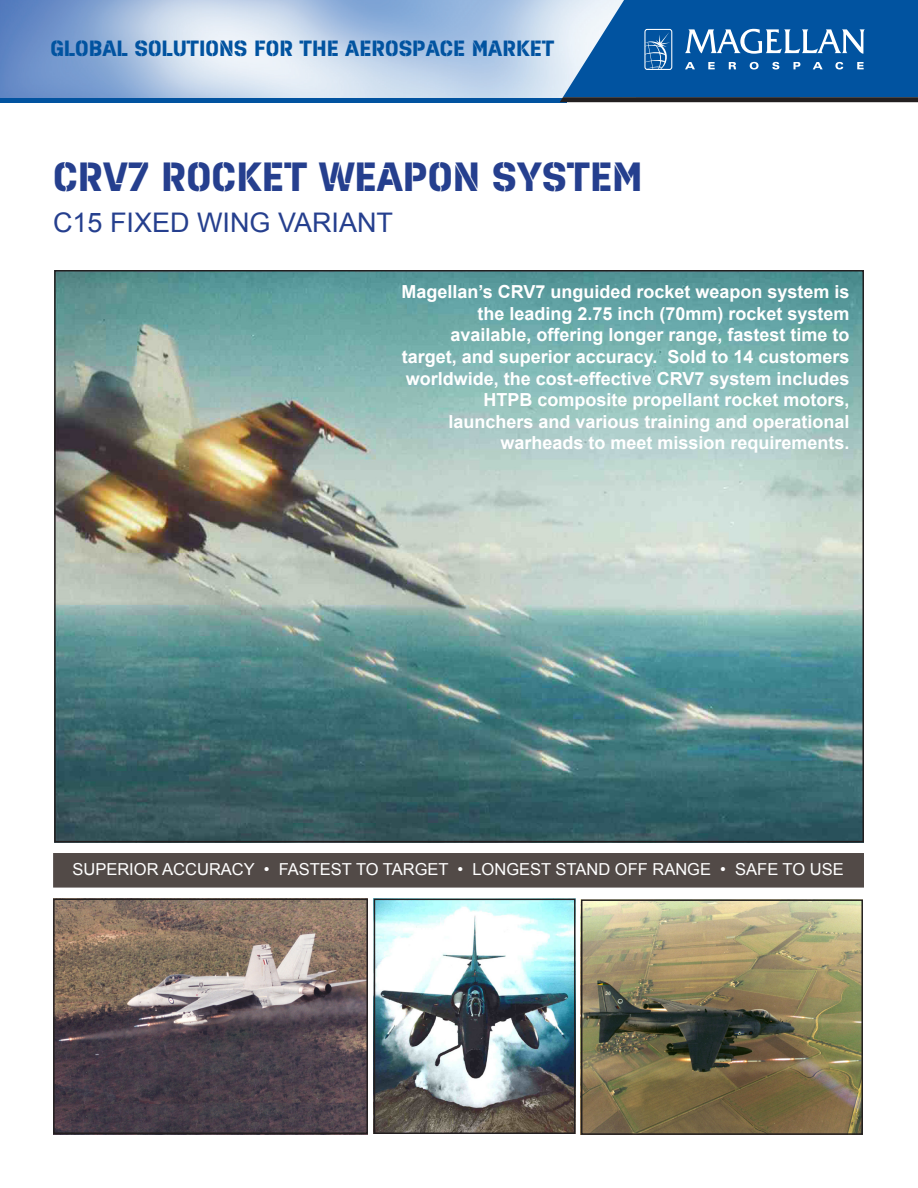
<style>
.page{position:relative;width:918px;height:1188px;background:#fff}
.page>*{position:absolute;margin:0;border:0;box-sizing:border-box;transform-origin:0 0}
.t1{font:36px "Magellan";color:#253f8e}
.t2{font:27px "Arial";color:#253f8e}
.t3{font:19.5px "Magellan";color:#0153a0}
.t4{font:700 18px/21.6px "Arial";color:#fff;text-align:right}
.t5{font:16.5px "Arial";color:#fff}
</style>
<div class="page">
<div style="left:0;top:97px;width:567px;height:5px;background:#0153a0"></div>
<img style="left:0;top:0;width:560px;height:97px">
<svg style="left:560px;top:0;width:358px;height:102px;background:#2568a7"></svg>
<div style="left:644px;top:29px;width:28px;height:41px;border:1px solid #fff;border-radius:2px"></div>
<div style="left:53px;top:853px;width:811px;height:35px;background:#524a47;border:4px solid #524a47"></div>
<img style="left:584px;top:902px;width:276px;height:230px">
<img style="left:56px;top:902px;width:309px;height:229px">
<img style="left:374px;top:898px;width:202px;height:233px">
<div style="left:374px;top:899px;width:202px;height:235px;border:2px solid #231f20"></div>
<div style="left:53px;top:899px;width:315px;height:235px;border:2px solid #231f20"></div>
<div style="left:581px;top:899px;width:282px;height:236px;border:2px solid #231f20"></div>
<img style="left:57px;top:273px;width:804px;height:566px">
<p class="t3" style="left:50px;top:35px;width:506px">GLOBAL SOLUTIONS FOR THE AEROSPACE MARKET</p>
<p class="t1" style="left:53px;top:153px;width:591px">CRV7 ROCKET WEAPON SYSTEM</p>
<p class="t2" style="left:53px;top:205px;width:342px">C15 FIXED WING VARIANT</p>
<p class="t4" style="left:401px;top:282px;width:450px">Magellan’s CRV7 unguided rocket weapon system is the leading 2.75 inch (70mm) rocket system</p>
<p class="t4" style="left:451px;top:325px;width:401px">available, offering longer range, fastest time to</p>
<p class="t4" style="left:402px;top:346px;width:449px">target, and superior accuracy. Sold to 14 customers worldwide, the cost-effective CRV7 system includes<br>HTPB composite propellant rocket motors,</p>
<p class="t4" style="left:449px;top:411px;width:403px">launchers and various training and operational</p>
<p class="t4" style="left:501px;top:433px;width:351px">warheads to meet mission requirements.</p>
<p class="t5" style="left:72px;top:858px;width:773px">SUPERIOR ACCURACY • FASTEST TO TARGET • LONGEST STAND OFF RANGE • SAFE TO USE</p>
</div>
